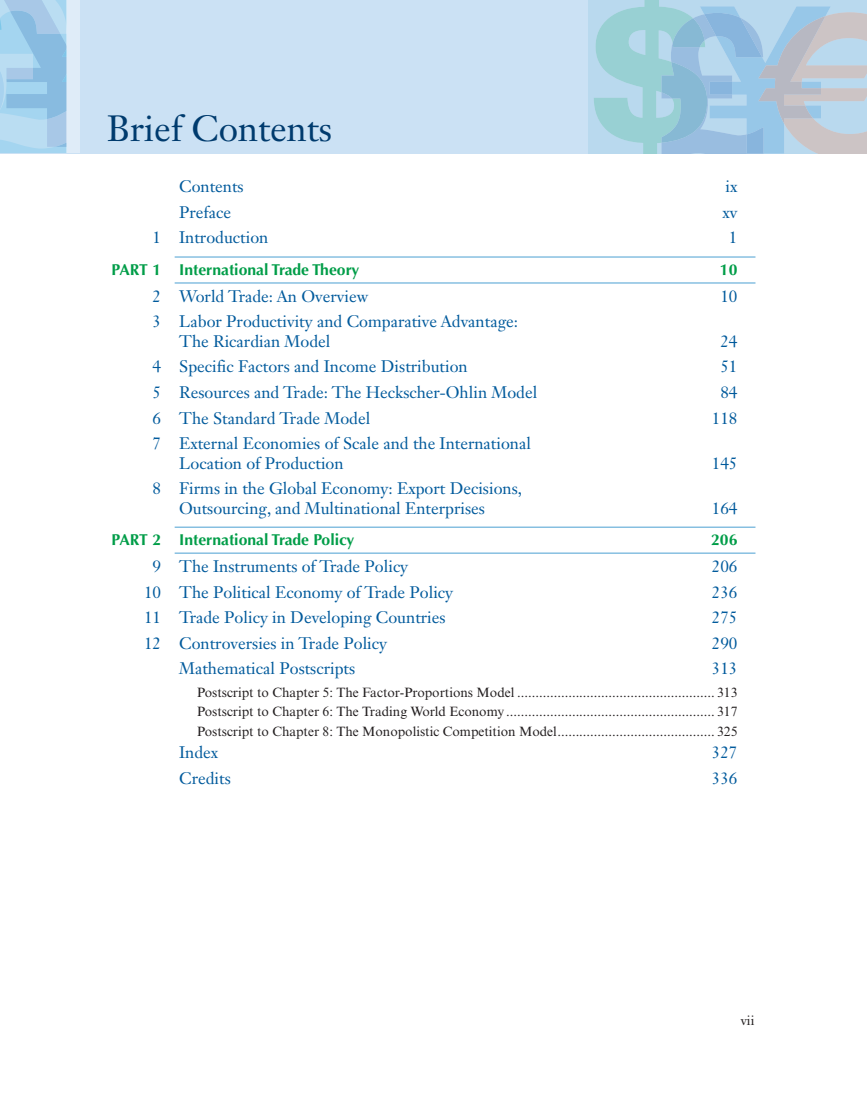
<style>
.page{position:relative;width:867px;height:1095px;background:#fff}
.page>*{position:absolute;margin:0;border:0;box-sizing:border-box;transform-origin:0 0}
.t1{font:36px "Janson Text LT Std";color:#003b6e}
.t2{font:16.5px/19.5px "Janson Text LT Std";color:#005a9c}
.t3{font:700 15.75px "Optima LT Std";color:#009d48}
.t4{font:13.5px/19.5px "Times New Roman MT Std";color:#231f20;text-align:justify}
.t5{font:13.5px "Janson Text LT Std";color:#231f20}
</style>
<div class="page">
<div style="left:0;top:0;width:867px;height:153px;background:#cbe1f4"></div>
<svg style="left:0;top:0;width:66px;height:152px;background:#a0cce9"></svg>
<div style="left:66px;top:0;width:14px;height:153px;background:#dfecf8"></div>
<svg style="left:593px;top:0;width:274px;height:153px;background:#a9cadc"></svg>
<hr style="left:175px;top:257px;width:580px;height:1px;background:#4ba0d2">
<hr style="left:175px;top:282px;width:580px;height:1px;background:#4ba0d2">
<hr style="left:175px;top:527px;width:580px;height:1px;background:#4ba0d2">
<hr style="left:175px;top:552px;width:580px;height:1px;background:#4ba0d2">
<p class="t1" style="left:107px;top:106px;width:227px">Brief Contents</p>
<p class="t2" style="left:179px;top:177px;width:66px">Contents</p>
<p class="t2" style="left:725px;top:177px;width:13px">ix</p>
<p class="t2" style="left:179px;top:202px;width:53px">Preface</p>
<p class="t2" style="left:722px;top:202px;width:16px">xv</p>
<p class="t2" style="left:153px;top:228px;width:117px">1 Introduction</p>
<p class="t2" style="left:729px;top:228px;width:10px">1</p>
<p class="t3" style="left:112px;top:260px;width:249px">Part 1 International Trade Theory</p>
<p class="t3" style="left:720px;top:260px;width:19px">10</p>
<p class="t2" style="left:153px;top:286px;width:217px">2 World Trade: An Overview</p>
<p class="t2" style="left:720px;top:286px;width:19px">10</p>
<p class="t2" style="left:179px;top:312px;width:340px;text-indent:-27px">3 Labor Productivity and Comparative Advantage:<br>The Ricardian Model</p>
<p class="t2" style="left:720px;top:331px;width:19px">24</p>
<p class="t2" style="left:153px;top:357px;width:316px">4 Specific Factors and Income Distribution</p>
<p class="t2" style="left:720px;top:357px;width:19px">51</p>
<p class="t2" style="left:153px;top:382px;width:386px">5 Resources and Trade: The Heckscher-Ohlin Model</p>
<p class="t2" style="left:720px;top:382px;width:19px">84</p>
<p class="t2" style="left:153px;top:408px;width:219px">6 The Standard Trade Model</p>
<p class="t2" style="left:711px;top:408px;width:27px">118</p>
<p class="t2" style="left:179px;top:433px;width:353px;text-indent:-27px">7 External Economies of Scale and the International<br>Location of Production</p>
<p class="t2" style="left:711px;top:453px;width:27px">145</p>
<p class="t2" style="left:179px;top:478px;width:344px;text-indent:-27px">8 Firms in the Global Economy: Export Decisions,<br>Outsourcing, and Multinational Enterprises</p>
<p class="t2" style="left:711px;top:498px;width:27px">164</p>
<p class="t3" style="left:112px;top:530px;width:244px">Part 2 International Trade Policy</p>
<p class="t3" style="left:711px;top:530px;width:28px">206</p>
<p class="t2" style="left:153px;top:556px;width:257px">9 The Instruments of Trade Policy</p>
<p class="t2" style="left:711px;top:556px;width:27px">206</p>
<p class="t2" style="left:144px;top:582px;width:311px">10 The Political Economy of Trade Policy</p>
<p class="t2" style="left:711px;top:582px;width:27px">236</p>
<p class="t2" style="left:144px;top:607px;width:303px">11 Trade Policy in Developing Countries</p>
<p class="t2" style="left:711px;top:607px;width:27px">275</p>
<p class="t2" style="left:144px;top:633px;width:245px">12 Controversies in Trade Policy</p>
<p class="t2" style="left:711px;top:633px;width:27px">290</p>
<p class="t2" style="left:179px;top:658px;width:177px">Mathematical Postscripts</p>
<p class="t2" style="left:711px;top:658px;width:27px">313</p>
<p class="t4" style="left:197px;top:682px;width:542px">Postscript to Chapter 5: The Factor-Proportions Model ...................................................... 313<br>Postscript to Chapter 6: The Trading World Economy ......................................................... 317<br>Postscript to Chapter 8: The Monopolistic Competition Model........................................... 325</p>
<p class="t2" style="left:179px;top:742px;width:41px">Index</p>
<p class="t2" style="left:711px;top:742px;width:27px">327</p>
<p class="t2" style="left:179px;top:768px;width:53px">Credits</p>
<p class="t2" style="left:711px;top:768px;width:27px">336</p>
<p class="t5" style="left:740px;top:1011px;width:15px">vii</p>
</div>
